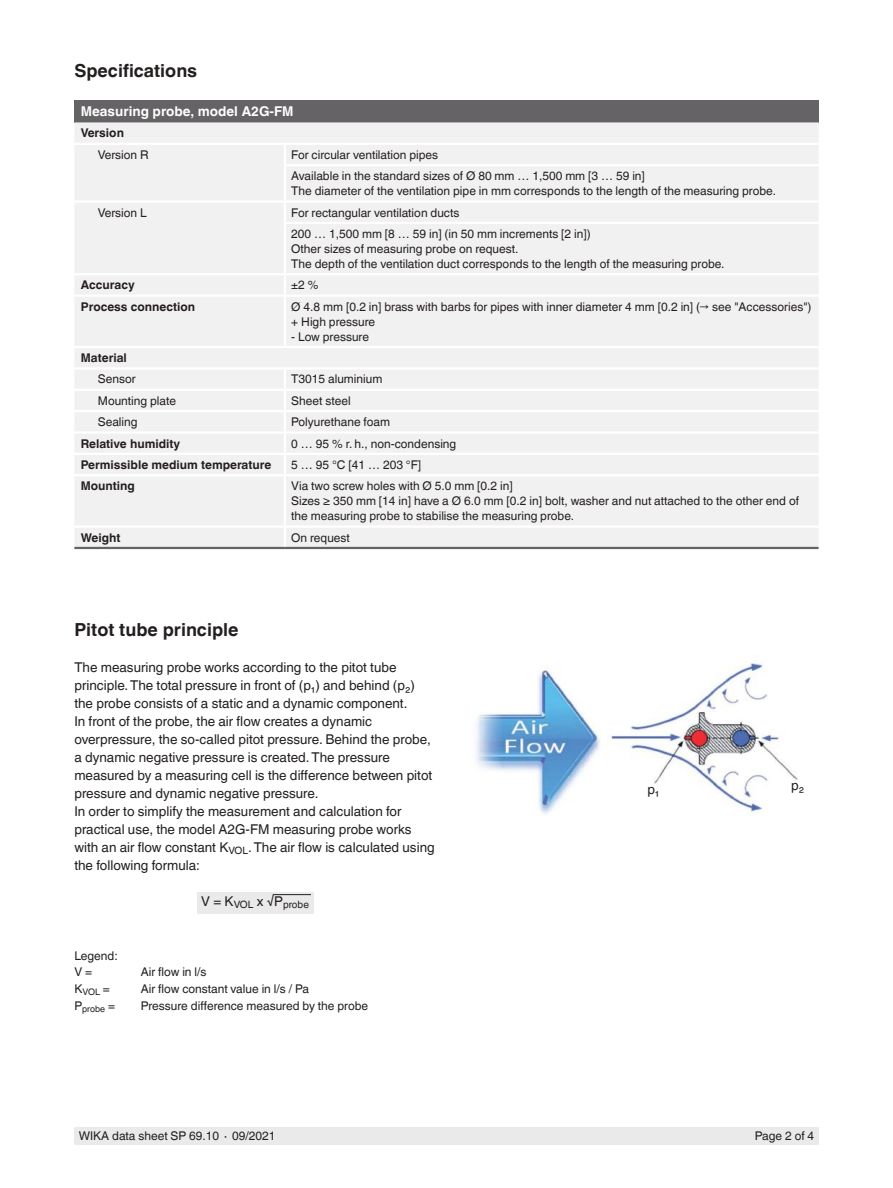
<style>
.page{position:relative;width:893px;height:1188px;background:#fff}
.page>*{position:absolute;margin:0;border:0;box-sizing:border-box;transform-origin:0 0}
.t1{font:700 18px "Helvetica World";color:#241f1f}
.t2{font:13.5px/18px "Helvetica World";color:#241f1f}
.t3{font:700 13.5px "Helvetica World";color:#fff}
.t4{font:12px/15px "Helvetica World";color:#241f1f}
.t5{font:700 12px "Helvetica World";color:#241f1f}
.t6{font:10.2px "Helvetica World";color:#241f1f}
.t7{font:9px "Helvetica World";color:#241f1f}
</style>
<div class="page">
<div style="left:74px;top:1128px;width:745px;height:17px;background:#ebeaea"></div>
<div style="left:74px;top:100px;width:745px;height:22px;background:#656365"></div>
<div style="left:74px;top:122px;width:745px;height:425px;background:#f2f1f1"></div>
<hr style="left:284px;top:164px;width:535px;height:2px;background:#fff">
<hr style="left:285px;top:200px;width:534px;height:3px;background:#fff">
<hr style="left:284px;top:222px;width:535px;height:2px;background:#fff">
<hr style="left:74px;top:273px;width:211px;height:2px;background:#fff">
<hr style="left:285px;top:273px;width:534px;height:2px;background:#fff">
<hr style="left:284px;top:275px;width:2px;height:20px;background:#fff">
<hr style="left:74px;top:295px;width:211px;height:2px;background:#fff">
<hr style="left:285px;top:295px;width:534px;height:2px;background:#fff">
<hr style="left:284px;top:297px;width:2px;height:49px;background:#fff">
<hr style="left:74px;top:389px;width:211px;height:2px;background:#fff">
<hr style="left:285px;top:389px;width:534px;height:2px;background:#fff">
<hr style="left:74px;top:410px;width:211px;height:2px;background:#fff">
<hr style="left:285px;top:410px;width:534px;height:2px;background:#fff">
<hr style="left:74px;top:431px;width:211px;height:3px;background:#fff">
<hr style="left:285px;top:431px;width:534px;height:3px;background:#fff">
<hr style="left:74px;top:453px;width:211px;height:2px;background:#fff">
<hr style="left:285px;top:453px;width:534px;height:2px;background:#fff">
<svg style="left:284px;top:370px;width:2px;height:104px"></svg>
<hr style="left:74px;top:474px;width:211px;height:2px;background:#fff">
<hr style="left:285px;top:474px;width:534px;height:2px;background:#fff">
<hr style="left:284px;top:476px;width:2px;height:49px;background:#fff">
<hr style="left:74px;top:525px;width:211px;height:3px;background:#fff">
<hr style="left:285px;top:525px;width:534px;height:3px;background:#fff">
<svg style="left:284px;top:528px;width:2px;height:19px"></svg>
<svg style="left:284px;top:145px;width:2px;height:19px"></svg>
<hr style="left:284px;top:166px;width:2px;height:34px;background:#fff">
<hr style="left:74px;top:200px;width:211px;height:3px;background:#fff">
<svg style="left:284px;top:203px;width:2px;height:19px"></svg>
<hr style="left:284px;top:224px;width:2px;height:49px;background:#fff">
<hr style="left:74px;top:367px;width:211px;height:3px;background:#fff">
<hr style="left:285px;top:367px;width:534px;height:3px;background:#fff">
<hr style="left:74px;top:143px;width:211px;height:2px;background:#fff">
<hr style="left:285px;top:143px;width:534px;height:2px;background:#fff">
<hr style="left:74px;top:346px;width:211px;height:2px;background:#fff">
<hr style="left:285px;top:346px;width:534px;height:2px;background:#fff">
<hr style="left:74px;top:547px;width:211px;height:2px;background:#656365">
<hr style="left:285px;top:547px;width:534px;height:2px;background:#656365">
<div style="left:197px;top:892px;width:116px;height:21px;background:#ebeaea"></div>
<hr style="left:273px;top:894px;width:38px;height:1px;background:#241f1f">
<img style="left:476px;top:660px;width:322px;height:155px">
<h1 class="t1" style="left:74px;top:60px;width:124px">Specifications</h1>
<p class="t3" style="left:81px;top:104px;width:214px">Measuring probe, model A2G-FM</p>
<p class="t5" style="left:81px;top:126px;width:45px">Version</p>
<p class="t4" style="left:98px;top:147px;width:52px">Version R</p>
<p class="t4" style="left:291px;top:144px;width:355px;line-height:21.3px">For circular ventilation pipes<br>Available in the standard sizes of Ø 80 mm … 1,500 mm [3 … 59 in]</p>
<p class="t4" style="left:291px;top:184px;width:486px">The diameter of the ventilation pipe in mm corresponds to the length of the measuring probe.</p>
<p class="t4" style="left:98px;top:205px;width:51px">Version L</p>
<p class="t4" style="left:291px;top:202px;width:301px;line-height:21.3px">For rectangular ventilation ducts<br>200 … 1,500 mm [8 … 59 in] (in 50 mm increments [2 in])</p>
<p class="t4" style="left:291px;top:241px;width:435px">Other sizes of measuring probe on request.<br>The depth of the ventilation duct corresponds to the length of the measuring probe.</p>
<p class="t5" style="left:81px;top:278px;width:55px">Accuracy</p>
<p class="t4" style="left:291px;top:278px;width:29px">±2 %</p>
<p class="t5" style="left:81px;top:300px;width:116px">Process connection</p>
<p class="t4" style="left:291px;top:299px;width:522px">Ø 4.8 mm [0.2 in] brass with barbs for pipes with inner diameter 4 mm [0.2 in] (→ see "Accessories") + High pressure</p>
<p class="t4" style="left:291px;top:329px;width:79px">- Low pressure</p>
<p class="t5" style="left:81px;top:351px;width:48px">Material</p>
<p class="t4" style="left:98px;top:372px;width:39px">Sensor</p>
<p class="t4" style="left:291px;top:372px;width:93px">T3015 aluminium</p>
<p class="t4" style="left:98px;top:393px;width:80px">Mounting plate</p>
<p class="t4" style="left:291px;top:393px;width:61px">Sheet steel</p>
<p class="t4" style="left:98px;top:415px;width:41px">Sealing</p>
<p class="t4" style="left:291px;top:415px;width:100px">Polyurethane foam</p>
<p class="t5" style="left:81px;top:436px;width:101px">Relative humidity</p>
<p class="t4" style="left:291px;top:436px;width:167px">0 … 95 % r. h., non-condensing</p>
<p class="t5" style="left:81px;top:458px;width:192px">Permissible medium temperature</p>
<p class="t4" style="left:291px;top:457px;width:131px">5 … 95 °C [41 … 203 °F]</p>
<p class="t5" style="left:81px;top:479px;width:56px">Mounting</p>
<p class="t4" style="left:291px;top:479px;width:509px">Via two screw holes with Ø 5.0 mm [0.2 in]<br>Sizes ≥ 350 mm [14 in] have a Ø 6.0 mm [0.2 in] bolt, washer and nut attached to the other end of the measuring probe to stabilise the measuring probe.</p>
<p class="t5" style="left:81px;top:530px;width:41px">Weight</p>
<p class="t4" style="left:291px;top:530px;width:60px">On request</p>
<h1 class="t1" style="left:74px;top:619px;width:166px">Pitot tube principle</h1>
<p class="t2" style="left:74px;top:658px;width:362px">The measuring probe works according to the pitot tube principle. The total pressure in front of (p₁) and behind (p₂) the probe consists of a static and a dynamic component.<br>In front of the probe, the air flow creates a dynamic overpressure, the so-called pitot pressure. Behind the probe, a dynamic negative pressure is created. The pressure measured by a measuring cell is the difference between pitot pressure and dynamic negative pressure.<br>In order to simplify the measurement and calculation for practical use, the model A2G-FM measuring probe works with an air flow constant K<sub>VOL</sub>. The air flow is calculated using the following formula:</p>
<p class="t6" style="left:201px;top:898px;width:109px"><sup>V</sup> <sup>=</sup> <sup>K</sup>VOL <sup>x</sup> <sup>√P</sup>probe</p>
<p class="t4" style="left:74px;top:948px;width:45px;line-height:16.2px">Legend:<br>V =</p>
<p class="t4" style="left:141px;top:965px;width:67px">Air flow in l/s</p>
<p class="t7" style="left:74px;top:987px;width:37px"><sup>K</sup>VOL <sup>=</sup></p>
<p class="t4" style="left:141px;top:982px;width:170px">Air flow constant value in l/s / Pa</p>
<p class="t7" style="left:74px;top:1004px;width:42px"><sup>P</sup>probe <sup>=</sup></p>
<p class="t4" style="left:141px;top:999px;width:229px">Pressure difference measured by the probe</p>
<p class="t2" style="left:647px;top:781px;width:13px">p₁</p>
<p class="t2" style="left:791px;top:776px;width:14px">p₂</p>
<p class="t4" style="left:79px;top:1129px;width:198px">WIKA data sheet SP 69.10 ∙ 09/2021</p>
<p class="t4" style="left:755px;top:1129px;width:61px">Page 2 of 4</p>
</div>
